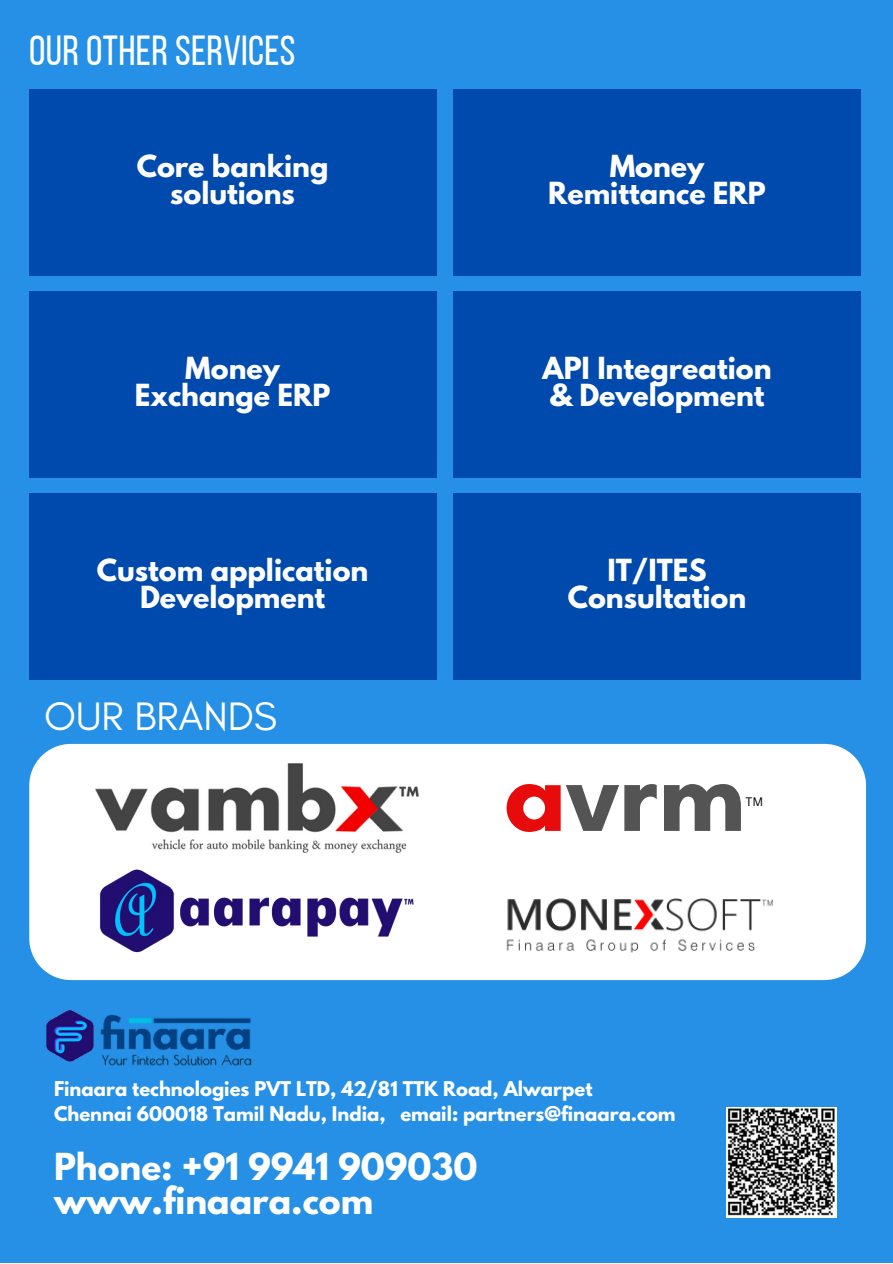
<style>
.page{position:relative;width:893px;height:1264px;background:#fff}
.page>*{position:absolute;margin:0;border:0;box-sizing:border-box;transform-origin:0 0}
.t1{font:700 103.95px "Glacial Indifference";color:#545454}
.t2{font:42px "Bebas Neue";letter-spacing:.01em;color:#fff}
.t3{font:40.5px "Glacial Indifference";color:#fff}
.t4{font:700 33px/34.8px "League Spartan";color:#fff}
.t5{font:700 27px/27px "League Spartan";color:#fff;text-align:center}
.t6{font:700 18px/24.8px "League Spartan";color:#fff}
.t7{font:12px "Canva Sans";color:#000}
.s1{color:#e80b0b}
</style>
<div class="page">
<div style="left:0;top:0;width:892px;height:1262px;background:#2590e6"></div>
<img style="left:46px;top:1010px;width:48px;height:51px">
<img style="left:100px;top:1014px;width:152px;height:52px">
<div style="left:29px;top:744px;width:837px;height:236px;background:#fff"></div>
<img style="left:726px;top:1107px;width:110px;height:110px">
<div style="left:29px;top:89px;width:407px;height:187px;background:#004aad"></div>
<div style="left:453px;top:89px;width:407px;height:187px;background:#004aad"></div>
<div style="left:29px;top:291px;width:407px;height:187px;background:#004aad"></div>
<div style="left:453px;top:291px;width:407px;height:187px;background:#004aad"></div>
<div style="left:29px;top:493px;width:407px;height:187px;background:#004aad"></div>
<div style="left:453px;top:493px;width:407px;height:187px;background:#004aad"></div>
<img style="left:96px;top:763px;width:322px;height:89px">
<img style="left:98px;top:868px;width:321px;height:84px">
<img style="left:498px;top:895px;width:281px;height:57px">
<h2 class="t2" style="left:29px;top:34px;width:268px">OUR OTHER SERVICES</h2>
<p class="t5" style="left:137px;top:156px;width:193px">Core banking solutions</p>
<p class="t5" style="left:548px;top:156px;width:219px">Money<br>Remittance ERP</p>
<p class="t5" style="left:135px;top:358px;width:197px">Money<br>Exchange ERP</p>
<p class="t5" style="left:542px;top:358px;width:230px;text-align:left">API Integreation &amp; Development</p>
<p class="t5" style="left:97px;top:560px;width:273px">Custom application<br>Development</p>
<p class="t5" style="left:567px;top:560px;width:180px">IT/ITES<br>Consultation</p>
<h3 class="t3" style="left:44px;top:691px;width:234px">OUR BRANDS</h3>
<h1 class="t1" style="left:503px;top:732px;width:244px"><span class="s1">a</span>vrm</h1>
<p class="t7" style="left:745px;top:793px;width:19px">TM</p>
<p class="t6" style="left:54px;top:1079px;width:623px">Finaara technologies PVT LTD, 42/81 TTK Road, Alwarpet<br>Chennai 600018 Tamil Nadu, India, email: partners@finaara.com</p>
<p class="t4" style="left:54px;top:1153px;width:425px">Phone: +91 9941 909030 www.finaara.com</p>
</div>
